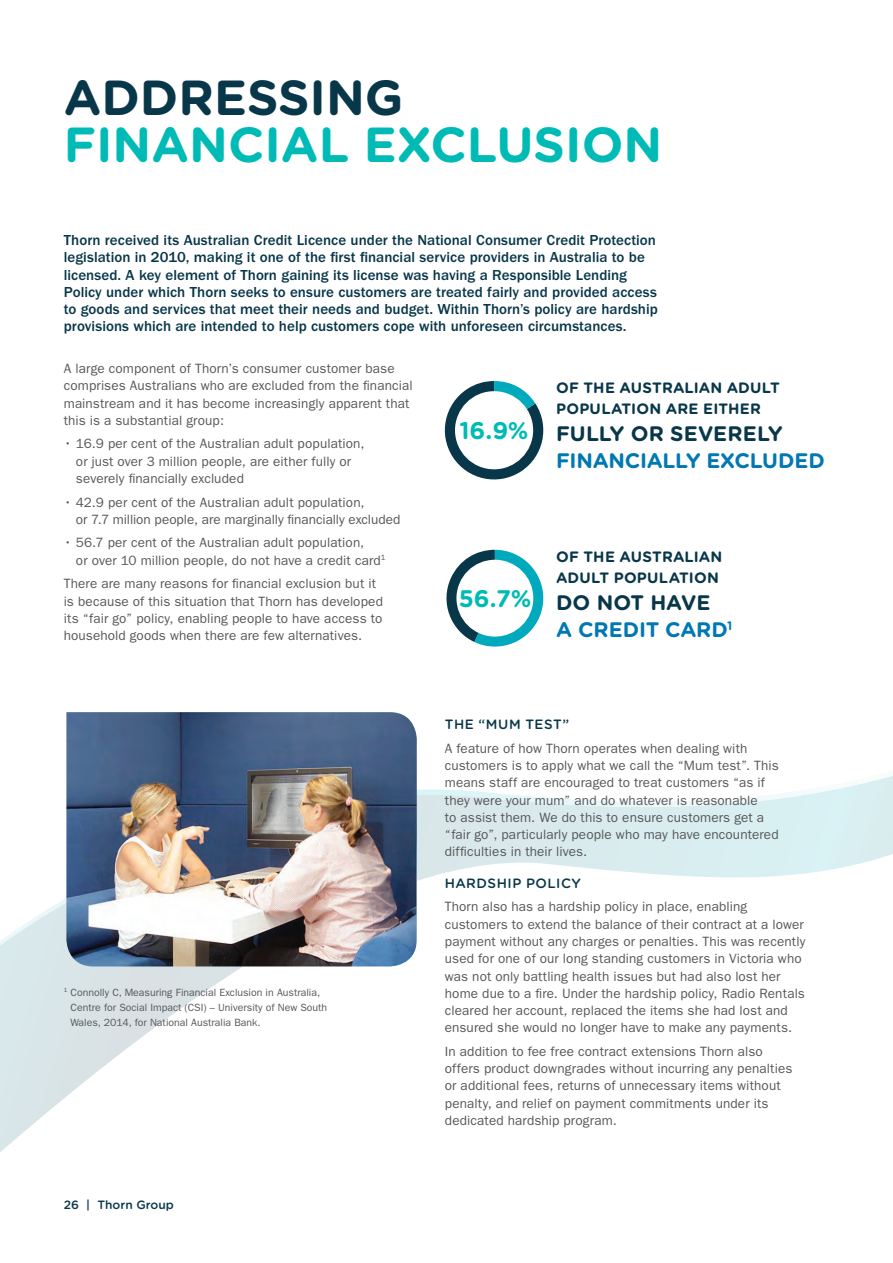
<style>
.page{position:relative;width:893px;height:1263px;background:#fff}
.page>*{position:absolute;margin:0;border:0;box-sizing:border-box;transform-origin:0 0}
.PAGE_HEADING{font:700 49.2px/47.1px "Gotham Rounded";color:#00bbb5}
.SUB_HEADINGS_1{font:700 24px "Gotham Rounded";color:#00bbb5}
.SUB_HEADINGS_1-2{font:700 21px/27px "Gotham Rounded";letter-spacing:-.005em;color:#0078b3}
.AB_Intro_Para_-_Fran{font:500 15px/17.2px "Franklin Gothic";letter-spacing:.005em;color:#09374a}
.SUB_HEADINGS_1-3{font:700 15px/21px "Gotham Rounded";letter-spacing:.01em;color:#09374a}
.AB_Body_Copy{font:13.5px/17.2px "Franklin Gothic";letter-spacing:.01em;color:#57585a}
.AB_Subheading_2_-_NO{font:500 13.5px "Gotham Rounded";letter-spacing:.04em;color:#09374a}
.t1{font:500 12px "Gotham Rounded";color:#09374a}
.BODY_COPY_2{font:10.5px/15px "Franklin Gothic";color:#57585a}
.s1{color:#09374a}
</style>
<div class="page">
<svg style="left:0;top:549px;width:893px;height:537px"></svg>
<img style="left:66px;top:712px;width:351px;height:254px">
<svg style="left:444px;top:381px;width:100px;height:99px"></svg>
<div style="left:455px;top:391px;width:78px;height:78px;background:#fff;border-radius:50%"></div>
<svg style="left:440px;top:550px;width:103px;height:96px"></svg>
<div style="left:456px;top:560px;width:77px;height:77px;background:#fff;border-radius:50%"></div>
<p class="PAGE_HEADING" style="left:64px;top:72px;width:600px"><span class="s1">ADDRESSING<br></span>FINANCIAL EXCLUSION</p>
<p class="AB_Intro_Para_-_Fran" style="left:64px;top:232px;width:595px">Thorn received its Australian Credit Licence under the National Consumer Credit Protection legislation in 2010, making it one of the first financial service providers in Australia to be licensed. A key element of Thorn gaining its license was having a Responsible Lending Policy under which Thorn seeks to ensure customers are treated fairly and provided access to goods and services that meet their needs and budget. Within Thorn’s policy are hardship provisions which are intended to help customers cope with unforeseen circumstances.</p>
<p class="AB_Body_Copy" style="left:64px;top:360px;width:350px">A large component of Thorn’s consumer customer base comprises Australians who are excluded from the financial mainstream and it has become increasingly apparent that this is a substantial group:</p>
<p class="AB_Body_Copy" style="left:76px;top:435px;width:290px;text-indent:-12px">• 16.9 per cent of the Australian adult population, or just over 3 million people, are either fully or severely financially excluded</p>
<p class="AB_Body_Copy" style="left:76px;top:493px;width:326px;text-indent:-12px">• 42.9 per cent of the Australian adult population,<br>or 7.7 million people, are marginally financially excluded</p>
<p class="AB_Body_Copy" style="left:76px;top:534px;width:311px;text-indent:-12px">• 56.7 per cent of the Australian adult population,<br>or over 10 million people, do not have a credit card<sup>1</sup></p>
<p class="AB_Body_Copy" style="left:64px;top:575px;width:321px">There are many reasons for financial exclusion but it is because of this situation that Thorn has developed its “fair go” policy, enabling people to have access to household goods when there are few alternatives.</p>
<p class="BODY_COPY_2" style="left:71px;top:984px;width:258px;text-indent:-7px"><sup>1</sup> Connolly C, Measuring Financial Exclusion in Australia,<br>Centre for Social Impact (CSI) – University of New South<br>Wales, 2014, for National Australia Bank.</p>
<p class="t1" style="left:64px;top:1196px;width:112px">26 | Thorn Group</p>
<p class="SUB_HEADINGS_1" style="left:460px;top:412px;width:71px">16.9%</p>
<p class="SUB_HEADINGS_1-3" style="left:556px;top:377px;width:225px">OF THE AUSTRALIAN ADULT<br>POPULATION ARE EITHER</p>
<p class="SUB_HEADINGS_1-2" style="left:556px;top:419px;width:270px"><span class="s1">FULLY OR SEVERELY<br></span>FINANCIALLY EXCLUDED</p>
<p class="SUB_HEADINGS_1" style="left:459px;top:581px;width:74px">56.7%</p>
<p class="SUB_HEADINGS_1-3" style="left:556px;top:545px;width:168px">OF THE AUSTRALIAN<br>ADULT POPULATION</p>
<p class="SUB_HEADINGS_1-2" style="left:556px;top:588px;width:178px"><span class="s1">DO NOT HAVE<br></span>A CREDIT CARD<sup>1</sup></p>
<p class="AB_Subheading_2_-_NO" style="left:445px;top:715px;width:126px">THE “MUM TEST”</p>
<p class="AB_Body_Copy" style="left:445px;top:740px;width:335px">A feature of how Thorn operates when dealing with customers is to apply what we call the “Mum test”. This means staff are encouraged to treat customers “as if they were your mum” and do whatever is reasonable<br>to assist them. We do this to ensure customers get a “fair go”, particularly people who may have encountered difficulties in their lives.</p>
<p class="AB_Subheading_2_-_NO" style="left:445px;top:873px;width:138px">HARDSHIP POLICY</p>
<p class="AB_Body_Copy" style="left:445px;top:898px;width:362px">Thorn also has a hardship policy in place, enabling customers to extend the balance of their contract at a lower payment without any charges or penalties. This was recently used for one of our long standing customers in Victoria who was not only battling health issues but had also lost her home due to a fire. Under the hardship policy, Radio Rentals cleared her account, replaced the items she had lost and ensured she would no longer have to make any payments.</p>
<p class="AB_Body_Copy" style="left:445px;top:1043px;width:349px">In addition to fee free contract extensions Thorn also offers product downgrades without incurring any penalties or additional fees, returns of unnecessary items without penalty, and relief on payment commitments under its dedicated hardship program.</p>
</div>
